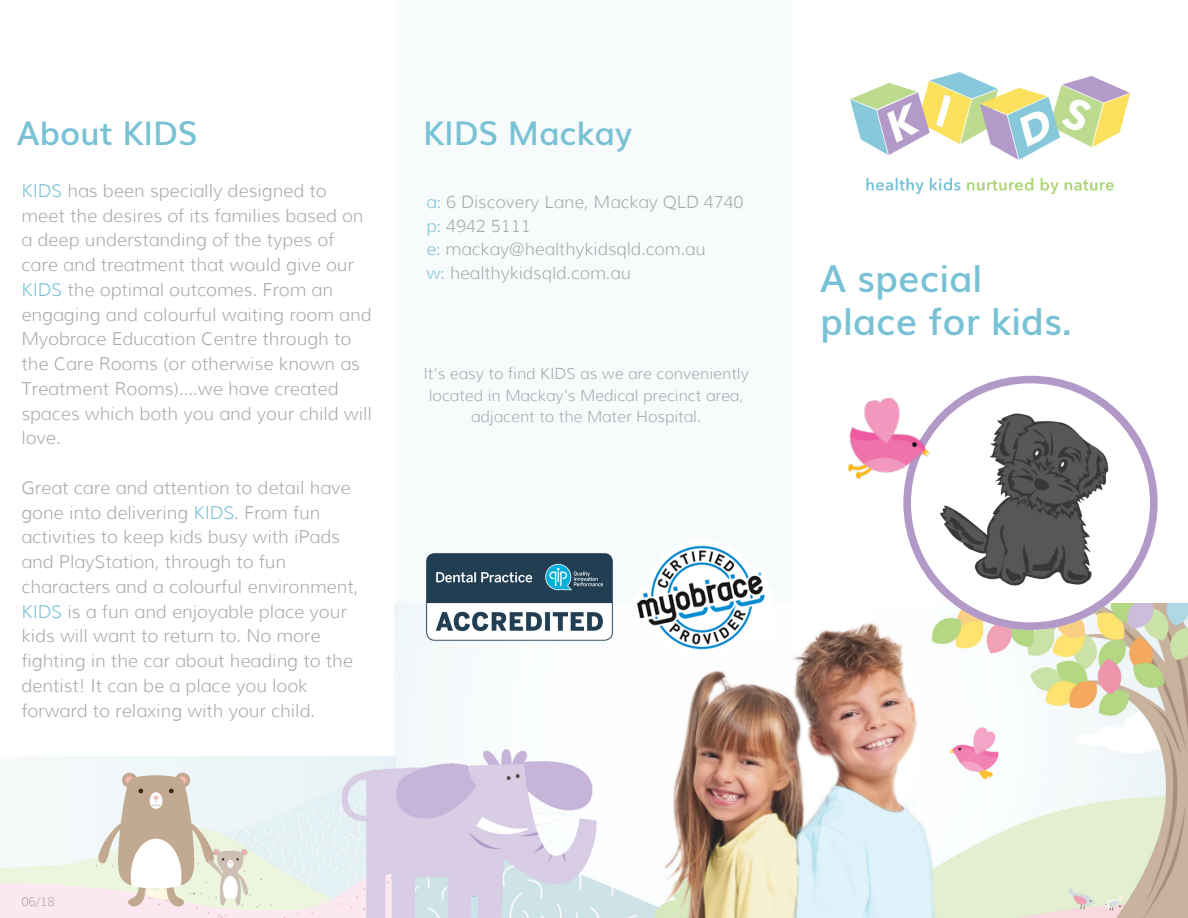
<style>
.page{position:relative;width:1188px;height:918px;background:#fff}
.page>*{position:absolute;margin:0;border:0;box-sizing:border-box;transform-origin:0 0}
.t1{font:600 37.35px/42.8px "Muli";color:#79c2d5}
.t2{font:600 32.7px "Muli";color:#79c2d5}
.t3{font:300 17.85px/24.8px "Muli";color:#a7a9ab}
.t4{font:300 17.1px/23.7px "Muli";color:#a7a9ab}
.t5{font:300 15.6px/21.3px "Muli";color:#a7a9ac;text-align:center}
.t6{font:300 12.45px "Muli";color:#a7a9ab}
.s1{color:#79c2d5}
</style>
<div class="page">
<div style="left:396px;top:0;width:396px;height:918px;background:#f7fbfc"></div>
<img style="left:395px;top:603px;width:793px;height:315px">
<img style="left:423px;top:553px;width:192px;height:91px">
<img style="left:850px;top:72px;width:280px;height:122px">
<img style="left:633px;top:545px;width:139px;height:110px">
<img style="left:0;top:756px;width:342px;height:162px">
<img style="left:342px;top:749px;width:254px;height:169px">
<svg style="left:903px;top:376px;width:255px;height:254px"></svg>
<img style="left:930px;top:402px;width:195px;height:194px">
<img style="left:847px;top:391px;width:95px;height:92px">
<h2 class="t2" style="left:17px;top:107px;width:182px">About KIDS</h2>
<p class="t3" style="left:21px;top:178px;width:352px"><span class="s1">KIDS</span> has been specially designed to meet the desires of its families based on a deep understanding of the types of care and treatment that would give our <span class="s1">KIDS</span> the optimal outcomes. From an engaging and colourful waiting room and Myobrace Education Centre through to the Care Rooms (or otherwise known as Treatment Rooms)....we have created spaces which both you and your child will love.</p>
<p class="t3" style="left:21px;top:475px;width:339px">Great care and attention to detail have gone into delivering <span class="s1">KIDS</span>. From fun activities to keep kids busy with iPads and PlayStation, through to fun characters and a colourful environment, <span class="s1">KIDS</span> is a fun and enjoyable place your kids will want to return to. No more fighting in the car about heading to the dentist! It can be a place you look forward to relaxing with your child.</p>
<h2 class="t2" style="left:423px;top:107px;width:211px">KIDS Mackay</h2>
<p class="t4" style="left:426px;top:190px;width:319px"><span class="s1">a:</span> 6 Discovery Lane, Mackay QLD 4740 <span class="s1">p:</span> 4942 5111<br><span class="s1">e:</span> mackay@healthykidsqld.com.au<br><span class="s1">w:</span> healthykidsqld.com.au</p>
<p class="t5" style="left:423px;top:363px;width:327px">It's easy to find KIDS as we are conveniently located in Mackay's Medical precinct area, adjacent to the Mater Hospital.</p>
<p class="t6" style="left:21px;top:894px;width:35px">06/18</p>
<h1 class="t1" style="left:820px;top:255px;width:253px">A special place for kids.</h1>
</div>
